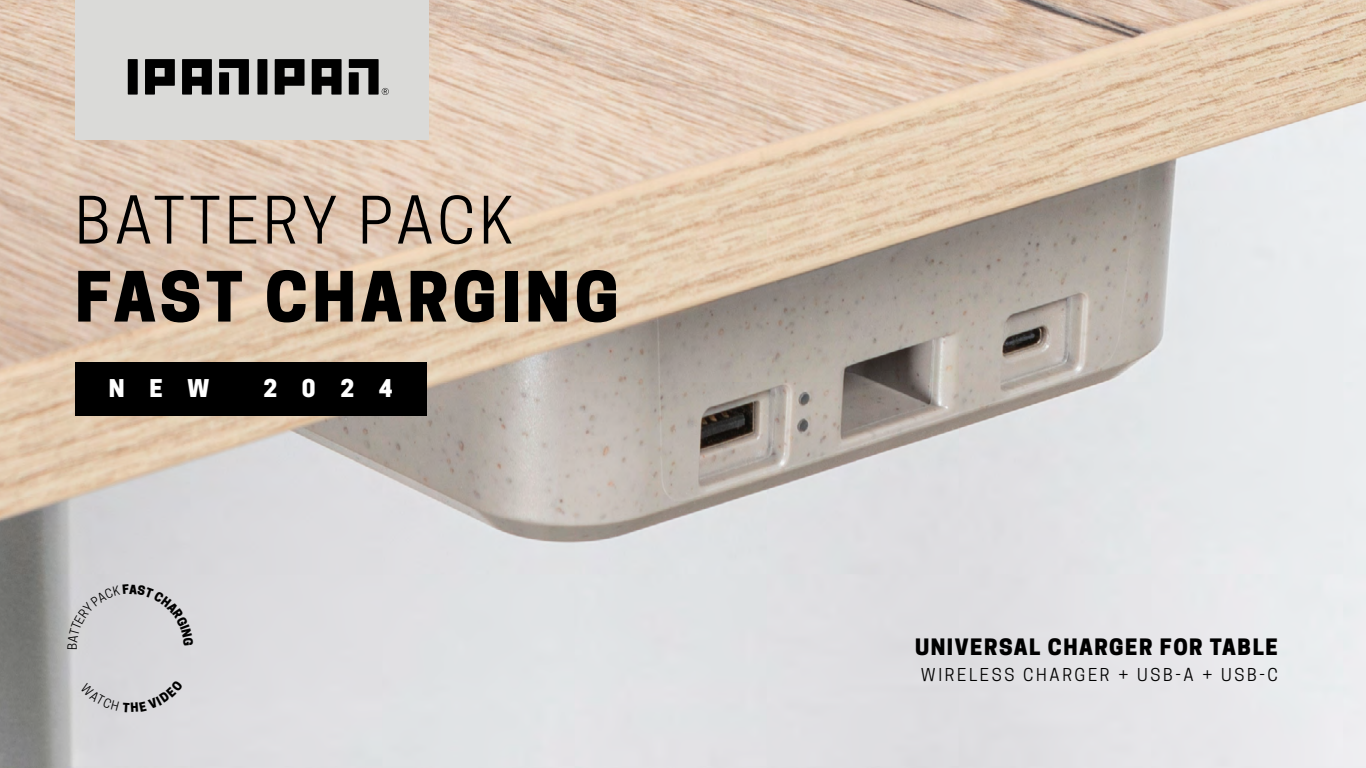
<style>
.page{position:relative;width:1366px;height:768px;background:#fff}
.page>*{position:absolute;margin:0;border:0;box-sizing:border-box;transform-origin:0 0}
.t1{font:800 65px "Cooper Hewitt";letter-spacing:.07em;color:#000}
.t2{font:61.3px "Cooper Hewitt";letter-spacing:.065em;color:#000}
.t3{font:800 23px "Cooper Hewitt";letter-spacing:1.075em;color:#fff}
.t4{font:800 21.2px "Cooper Hewitt";letter-spacing:.07em;color:#000}
.t5{font:16.7px "Cooper Hewitt";letter-spacing:.16em;color:#000}
</style>
<div class="page">
<img style="left:0;top:0;width:1366px;height:768px">
<div style="left:75px;top:0;width:353px;height:140px;background:#dadad8"></div>
<svg style="left:145px;top:59px;width:30px;height:36px"></svg>
<svg style="left:182px;top:59px;width:30px;height:36px"></svg>
<svg style="left:128px;top:59px;width:10px;height:36px"></svg>
<svg style="left:219px;top:59px;width:30px;height:36px"></svg>
<svg style="left:312px;top:59px;width:30px;height:36px"></svg>
<svg style="left:275px;top:59px;width:30px;height:36px"></svg>
<svg style="left:257px;top:59px;width:10px;height:36px"></svg>
<div style="left:75px;top:362px;width:352px;height:53px;background:#000"></div>
<svg style="left:349px;top:59px;width:40px;height:36px"></svg>
<div style="left:68px;top:585px;width:125px;height:64px;background:#d5d5d8"></div>
<div style="left:81px;top:680px;width:102px;height:32px;background:#d8d7da"></div>
<h2 class="t2" style="left:75px;top:185px;width:440px">BATTERY PACK</h2>
<h1 class="t1" style="left:75px;top:259px;width:545px">FAST CHARGING</h1>
<h3 class="t3" style="left:109px;top:375px;width:102px">NEW</h3>
<h3 class="t3" style="left:263px;top:375px;width:131px">2024</h3>
<p class="t4" style="left:915px;top:635px;width:364px">UNIVERSAL CHARGER FOR TABLE</p>
<p class="t5" style="left:921px;top:665px;width:359px">WIRELESS CHARGER + USB-A + USB-C</p>
</div>
